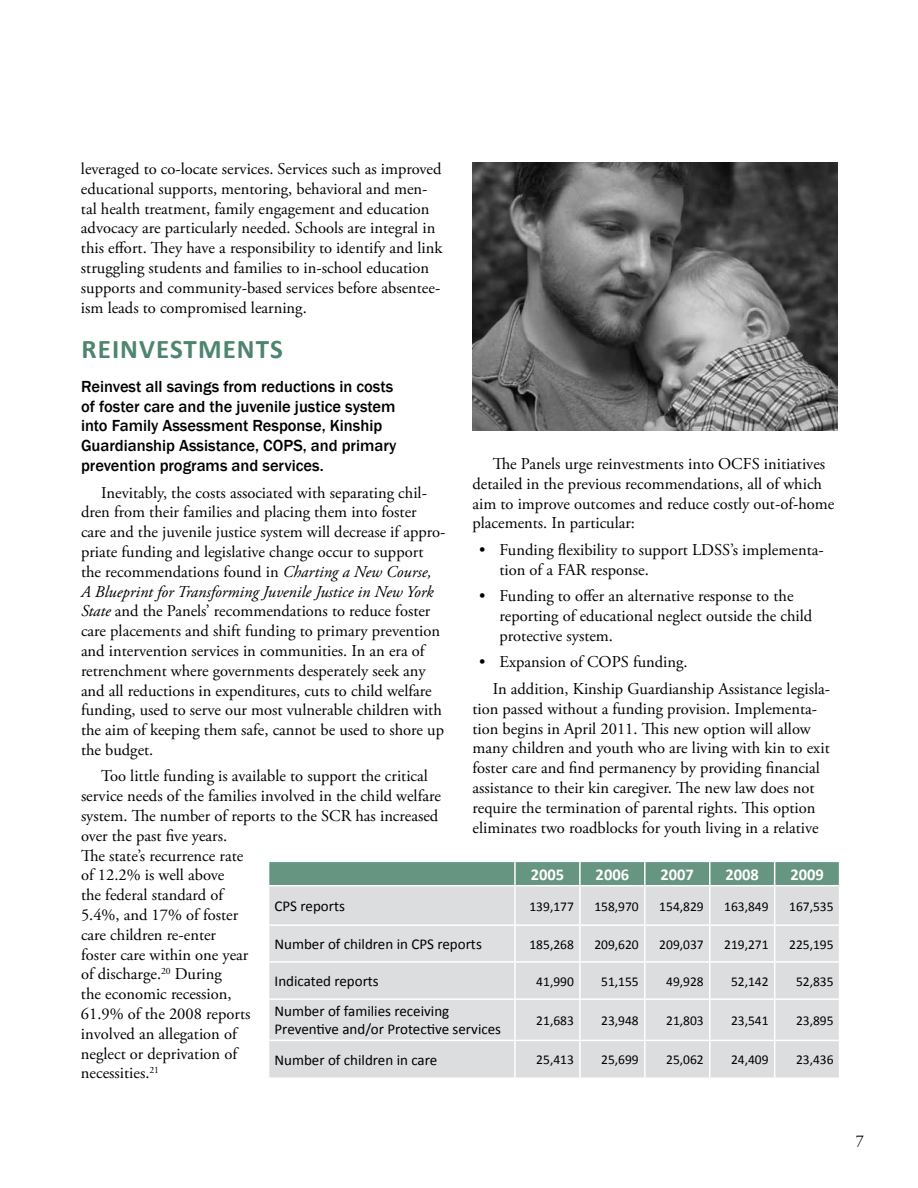
<style>
.page{position:relative;width:918px;height:1188px;background:#fff}
.page>*{position:absolute;margin:0;border:0;box-sizing:border-box;transform-origin:0 0}
.t1{font:700 27px "Calibri";letter-spacing:.04em;color:#4d856e}
.t2{font:16.5px/19.8px "Adobe Garamond Pro";color:#000}
.t3{font:500 16.5px/19.8px "Franklin Gothic";color:#000}
.t4{font:700 16.5px "Calibri";color:#fff}
.t5{font:15px/18px "Calibri";color:#000}
.t6{font:13.5px "Calibri";color:#000}
.s1{font-style:italic}
</style>
<div class="page">
<div style="left:269px;top:886px;width:570px;height:191px;background:#dcddde"></div>
<div style="left:269px;top:926px;width:570px;height:114px;background:#dedfe0"></div>
<hr style="left:514px;top:886px;width:2px;height:38px;background:#fff">
<hr style="left:579px;top:886px;width:2px;height:38px;background:#fff">
<hr style="left:644px;top:886px;width:2px;height:38px;background:#fff">
<hr style="left:709px;top:886px;width:1px;height:38px;background:#fff">
<hr style="left:774px;top:886px;width:1px;height:38px;background:#fff">
<hr style="left:514px;top:926px;width:2px;height:35px;background:#fff">
<hr style="left:579px;top:926px;width:2px;height:35px;background:#fff">
<hr style="left:644px;top:926px;width:2px;height:35px;background:#fff">
<hr style="left:709px;top:926px;width:1px;height:35px;background:#fff">
<hr style="left:774px;top:926px;width:1px;height:35px;background:#fff">
<hr style="left:514px;top:963px;width:2px;height:35px;background:#fff">
<hr style="left:579px;top:963px;width:2px;height:35px;background:#fff">
<hr style="left:644px;top:963px;width:2px;height:35px;background:#fff">
<hr style="left:709px;top:963px;width:1px;height:35px;background:#fff">
<hr style="left:774px;top:963px;width:1px;height:35px;background:#fff">
<hr style="left:514px;top:1000px;width:2px;height:40px;background:#fff">
<hr style="left:579px;top:1000px;width:2px;height:40px;background:#fff">
<hr style="left:644px;top:1000px;width:2px;height:40px;background:#fff">
<hr style="left:709px;top:1000px;width:1px;height:40px;background:#fff">
<hr style="left:774px;top:1000px;width:1px;height:40px;background:#fff">
<hr style="left:514px;top:1041px;width:2px;height:36px;background:#fff">
<hr style="left:579px;top:1041px;width:2px;height:36px;background:#fff">
<hr style="left:644px;top:1041px;width:2px;height:36px;background:#fff">
<hr style="left:709px;top:1041px;width:1px;height:36px;background:#fff">
<hr style="left:774px;top:1041px;width:1px;height:36px;background:#fff">
<hr style="left:269px;top:924px;width:246px;height:2px;background:#fff">
<hr style="left:515px;top:924px;width:65px;height:2px;background:#fff">
<hr style="left:580px;top:924px;width:65px;height:2px;background:#fff">
<hr style="left:645px;top:924px;width:65px;height:2px;background:#fff">
<hr style="left:710px;top:924px;width:65px;height:2px;background:#fff">
<hr style="left:775px;top:924px;width:64px;height:2px;background:#fff">
<hr style="left:269px;top:961px;width:246px;height:2px;background:#fff">
<hr style="left:515px;top:961px;width:65px;height:2px;background:#fff">
<hr style="left:580px;top:961px;width:65px;height:2px;background:#fff">
<hr style="left:645px;top:961px;width:65px;height:2px;background:#fff">
<hr style="left:710px;top:961px;width:65px;height:2px;background:#fff">
<hr style="left:775px;top:961px;width:64px;height:2px;background:#fff">
<hr style="left:269px;top:998px;width:246px;height:2px;background:#fff">
<hr style="left:515px;top:998px;width:65px;height:2px;background:#fff">
<hr style="left:580px;top:998px;width:65px;height:2px;background:#fff">
<hr style="left:645px;top:998px;width:65px;height:2px;background:#fff">
<hr style="left:710px;top:998px;width:65px;height:2px;background:#fff">
<hr style="left:775px;top:998px;width:64px;height:2px;background:#fff">
<hr style="left:269px;top:1040px;width:246px;height:1px;background:#fff">
<hr style="left:515px;top:1040px;width:65px;height:1px;background:#fff">
<hr style="left:580px;top:1040px;width:65px;height:1px;background:#fff">
<hr style="left:645px;top:1040px;width:65px;height:1px;background:#fff">
<hr style="left:710px;top:1040px;width:65px;height:1px;background:#fff">
<hr style="left:775px;top:1040px;width:64px;height:1px;background:#fff">
<svg style="left:269px;top:861px;width:570px;height:24px;background:#6f9c89"></svg>
<img style="left:472px;top:162px;width:365px;height:268px">
<p class="t2" style="left:81px;top:159px;width:363px">leveraged to co-locate services. Services such as improved educational supports, mentoring, behavioral and men&shy;tal health treatment, family engagement and education advocacy are particularly needed. Schools are integral in this effort. They have a responsibility to identify and link struggling students and families to in-school education supports and community-based services before absentee&shy;ism leads to compromised learning.</p>
<h1 class="t1" style="left:82px;top:332px;width:201px">REINVESTMENTS</h1>
<p class="t3" style="left:81px;top:377px;width:317px">Reinvest all savings from reductions in costs of foster care and the juvenile justice system into Family Assessment Response, Kinship Guardianship Assistance, COPS, and primary prevention programs and services.</p>
<p class="t2" style="left:81px;top:483px;width:366px;text-indent:20px">Inevitably, the costs associated with separating chil&shy;dren from their families and placing them into foster care and the juvenile justice system will decrease if appro&shy;priate funding and legislative change occur to support the recommendations found in <span class="s1">Charting a New Course, A Blueprint for Transforming Juvenile Justice in New York State</span> and the Panels’ recommendations to reduce foster care placements and shift funding to primary prevention and intervention services in communities. In an era of retrenchment where governments desperately seek any and all reductions in expenditures, cuts to child welfare funding, used to serve our most vulnerable children with the aim of keeping them safe, cannot be used to shore up the budget.</p>
<p class="t2" style="left:81px;top:767px;width:361px;text-indent:20px">Too little funding is available to support the critical service needs of the families involved in the child welfare system. The number of reports to the SCR has increased over the past five years.<br>The state’s recurrence rate<br>of 12.2% is well above<br>the federal standard of<br>5.4%, and 17% of foster<br>care children re-enter<br>foster care within one year<br>of discharge.<sup>20</sup> During<br>the economic recession,<br>61.9% of the 2008 reports<br>involved an allegation of<br>neglect or deprivation of<br>necessities.<sup>21</sup></p>
<p class="t2" style="left:473px;top:454px;width:363px;text-indent:20px">The Panels urge reinvestments into OCFS initiatives detailed in the previous recommendations, all of which aim to improve outcomes and reduce costly out-of-home placements. In particular:</p>
<p class="t2" style="left:500px;top:540px;width:326px;text-indent:-20px">• Funding flexibility to support LDSS’s implementa&shy;tion of a FAR response.</p>
<p class="t2" style="left:500px;top:587px;width:314px;text-indent:-20px">• Funding to offer an alternative response to the reporting of educational neglect outside the child protective system.</p>
<p class="t2" style="left:493px;top:650px;width:339px;line-height:26.5px;text-indent:-13px">• Expansion of COPS funding.<br>In addition, Kinship Guardianship Assistance legisla-</p>
<p class="t2" style="left:473px;top:699px;width:359px">tion passed without a funding provision. Implementa&shy;tion begins in April 2011. This new option will allow many children and youth who are living with kin to exit foster care and find permanency by providing financial assistance to their kin caregiver. The new law does not require the termination of parental rights. This option eliminates two roadblocks for youth living in a relative</p>
<p class="t4" style="left:531px;top:864px;width:35px">2005</p>
<p class="t4" style="left:596px;top:864px;width:35px">2006</p>
<p class="t4" style="left:661px;top:864px;width:35px">2007</p>
<p class="t4" style="left:725px;top:864px;width:35px">2008</p>
<p class="t4" style="left:790px;top:864px;width:35px">2009</p>
<p class="t5" style="left:275px;top:897px;width:72px">CPS reports</p>
<p class="t6" style="left:529px;top:897px;width:46px">139,177</p>
<p class="t6" style="left:594px;top:897px;width:46px">158,970</p>
<p class="t6" style="left:659px;top:897px;width:46px">154,829</p>
<p class="t6" style="left:724px;top:897px;width:46px">163,849</p>
<p class="t6" style="left:789px;top:897px;width:46px">167,535</p>
<p class="t5" style="left:275px;top:935px;width:209px">Number of children in CPS reports</p>
<p class="t6" style="left:529px;top:936px;width:46px">185,268</p>
<p class="t6" style="left:594px;top:936px;width:46px">209,620</p>
<p class="t6" style="left:659px;top:936px;width:46px">209,037</p>
<p class="t6" style="left:724px;top:936px;width:46px">219,271</p>
<p class="t6" style="left:789px;top:936px;width:46px">225,195</p>
<p class="t5" style="left:275px;top:972px;width:106px">Indicated reports</p>
<p class="t6" style="left:536px;top:973px;width:39px">41,990</p>
<p class="t6" style="left:601px;top:973px;width:39px">51,155</p>
<p class="t6" style="left:666px;top:973px;width:39px">49,928</p>
<p class="t6" style="left:731px;top:973px;width:39px">52,142</p>
<p class="t6" style="left:796px;top:973px;width:39px">52,835</p>
<p class="t5" style="left:275px;top:1002px;width:228px">Number of families receiving<br>Preventive and/or Protective services</p>
<p class="t6" style="left:536px;top:1012px;width:39px">21,683</p>
<p class="t6" style="left:601px;top:1012px;width:39px">23,948</p>
<p class="t6" style="left:666px;top:1012px;width:39px">21,803</p>
<p class="t6" style="left:731px;top:1012px;width:39px">23,541</p>
<p class="t6" style="left:796px;top:1012px;width:39px">23,895</p>
<p class="t5" style="left:275px;top:1051px;width:164px">Number of children in care</p>
<p class="t6" style="left:536px;top:1051px;width:39px">25,413</p>
<p class="t6" style="left:601px;top:1051px;width:39px">25,699</p>
<p class="t6" style="left:666px;top:1051px;width:39px">25,062</p>
<p class="t6" style="left:731px;top:1051px;width:39px">24,409</p>
<p class="t6" style="left:796px;top:1051px;width:39px">23,436</p>
<p class="t2" style="left:856px;top:1131px;width:10px">7</p>
</div>
